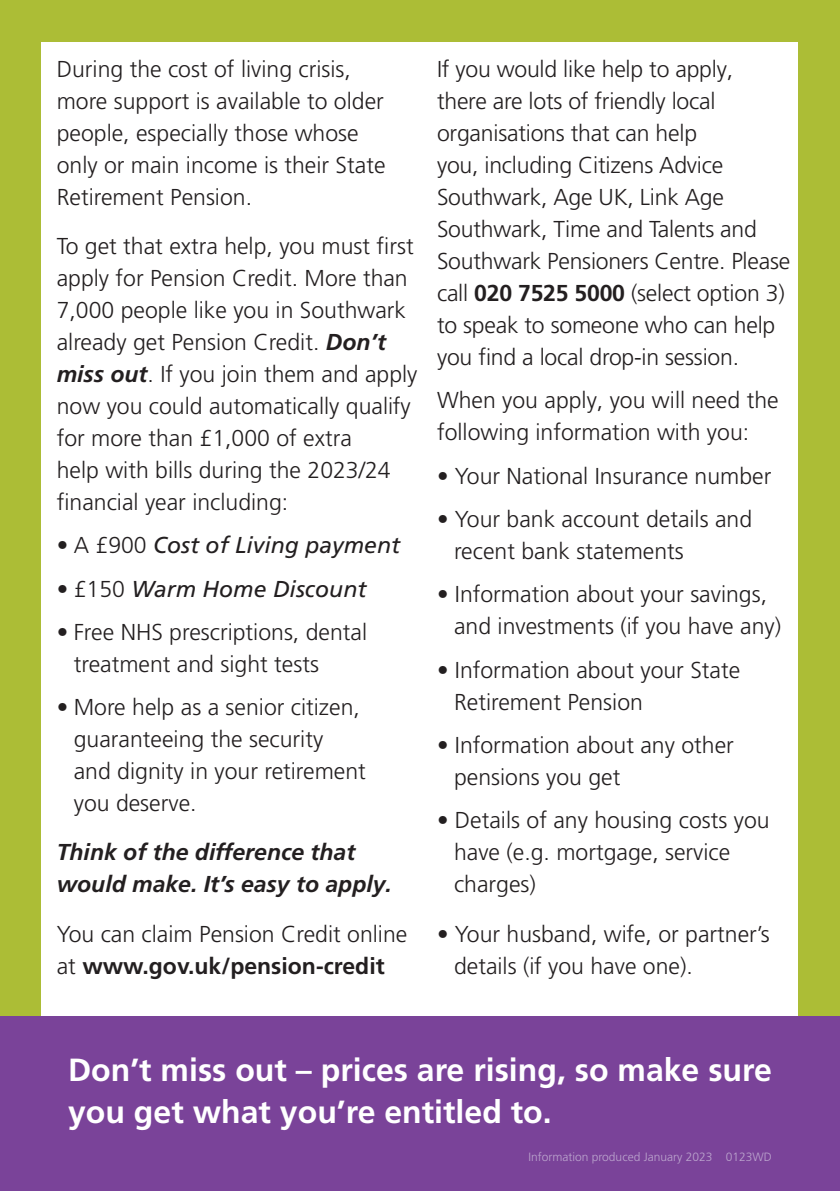
<style>
.page{position:relative;width:840px;height:1191px;background:#fff}
.page>*{position:absolute;margin:0;border:0;box-sizing:border-box;transform-origin:0 0}
.t1{font:700 32px/42px "Frutiger LT Pro";color:#fff}
.t2{font:300 23px/32px "Frutiger LT Pro";color:#231f20}
.t3{font:italic 700 23px/32px "Frutiger LT Pro";color:#231f20}
.t4{font:italic 23px "Frutiger LT Pro";color:#231f20}
.t5{font:300 12px "Frutiger LT Pro";color:#bca5ce}
.s1{font-weight:700;font-style:italic}
.s2{font-weight:300;font-style:normal}
.s3{font-weight:700}
</style>
<div class="page">
<div style="left:0;top:0;width:839px;height:1074px;background:#acbd36"></div>
<div style="left:41px;top:42px;width:756px;height:1010px;background:#fff"></div>
<div style="left:0;top:1016px;width:839px;height:175px;background:#7a4399"></div>
<p class="t2" style="left:57px;top:53px;width:330px">During the cost of living crisis, more support is available to older people, especially those whose only or main income is their State<br>Retirement Pension.</p>
<p class="t2" style="left:57px;top:230px;width:362px">To get that extra help, you must first apply for Pension Credit. More than 7,000 people like you in Southwark already get Pension Credit. <span class="s1">Don’t miss out</span>. If you join them and apply now you could automatically qualify for more than £1,000 of extra<br>help with bills during the 2023/24 financial year including:</p>
<p class="t4" style="left:57px;top:532px;width:344px"><span class="s2">• A £900</span> Cost of Living payment</p>
<p class="t4" style="left:57px;top:575px;width:311px"><span class="s2">• £150</span> Warm Home Discount</p>
<p class="t2" style="left:74px;top:616px;width:295px;text-indent:-17px">• Free NHS prescriptions, dental treatment and sight tests</p>
<p class="t2" style="left:74px;top:691px;width:293px;text-indent:-17px">• More help as a senior citizen, guaranteeing the security and dignity in your retirement you deserve.</p>
<p class="t3" style="left:57px;top:836px;width:336px">Think of the difference that would make. It’s easy to apply.</p>
<p class="t2" style="left:57px;top:917px;width:352px">You can claim Pension Credit online at <span class="s3">www.gov.uk/pension-credit</span></p>
<p class="t2" style="left:437px;top:53px;width:354px">If you would like help to apply,<br>there are lots of friendly local organisations that can help<br>you, including Citizens Advice<br>Southwark, Age UK, Link Age<br>Southwark, Time and Talents and<br>Southwark Pensioners Centre. Please call <span class="s3">020 7525 5000</span> (select option 3) to speak to someone who can help you find a local drop-in session.</p>
<p class="t2" style="left:437px;top:384px;width:343px">When you apply, you will need the following information with you:</p>
<p class="t2" style="left:437px;top:460px;width:336px">• Your National Insurance number</p>
<p class="t2" style="left:454px;top:503px;width:299px;text-indent:-17px">• Your bank account details and recent bank statements</p>
<p class="t2" style="left:454px;top:578px;width:328px;text-indent:-17px">• Information about your savings, and investments (if you have any)</p>
<p class="t2" style="left:454px;top:654px;width:287px;text-indent:-17px">• Information about your State<br>Retirement Pension</p>
<p class="t2" style="left:454px;top:729px;width:281px;text-indent:-17px">• Information about any other pensions you get</p>
<p class="t2" style="left:454px;top:804px;width:317px;text-indent:-17px">• Details of any housing costs you have (e.g. mortgage, service charges)</p>
<p class="t2" style="left:454px;top:917px;width:317px;text-indent:-17px">• Your husband, wife, or partner’s details (if you have one).</p>
<p class="t1" style="left:68px;top:1048px;width:704px">Don’t miss out – prices are rising, so make sure you get what you’re entitled to.</p>
<p class="t5" style="left:528px;top:1150px;width:245px">Information produced January 2023 0123WD</p>
</div>
